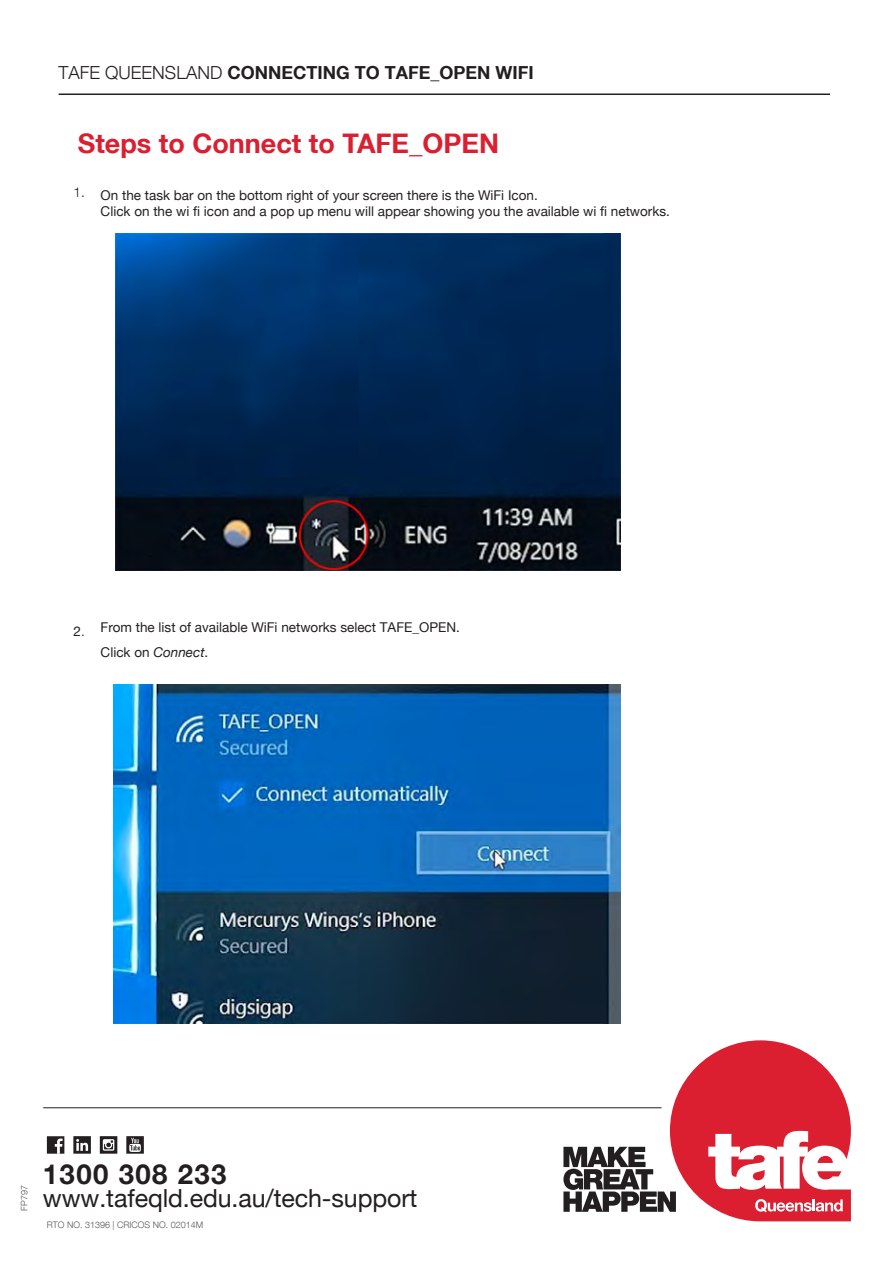
<style>
.page{position:relative;width:893px;height:1263px;background:#fff}
.page>*{position:absolute;margin:0;border:0;box-sizing:border-box;transform-origin:0 0}
.t1{font:700 27.6px "Helvetica Neue";letter-spacing:.05em;color:#231f20}
.t2{font:700 27px "Helvetica Neue LT Com";color:#db1e30}
.t3{font:25.05px "Helvetica Neue";letter-spacing:-.005em;color:#231f20}
.t4{font:700 18px "Helvetica Neue LT Com";color:#231f20}
.t5{font:13.5px/16.2px "Helvetica Neue";color:#231f20}
.t6{font:300 9px "Helvetica Neue LT Com";color:#57585a}
.s1{font-weight:300}
.s2{font-family:"Helvetica Neue LT Com";font-weight:300}
.s3{font-style:italic}
</style>
<div class="page">
<hr style="left:59px;top:94px;width:771px;height:1px;background:#231f20">
<hr style="left:43px;top:1107px;width:637px;height:1px;background:#231f20">
<svg style="left:47px;top:1136px;width:17px;height:18px"></svg>
<svg style="left:73px;top:1136px;width:18px;height:18px"></svg>
<svg style="left:126px;top:1136px;width:18px;height:18px"></svg>
<svg style="left:100px;top:1136px;width:17px;height:18px"></svg>
<svg style="left:563px;top:1040px;width:288px;height:181px"></svg>
<img style="left:116px;top:233px;width:505px;height:337px">
<img style="left:113px;top:685px;width:508px;height:338px">
<p class="t4" style="left:59px;top:61px;width:477px"><span class="s1">TAFE QUEENSLAND</span> CONNECTING TO TAFE_OPEN WIFI</p>
<h2 class="t2" style="left:78px;top:126px;width:423px">Steps to Connect to TAFE_OPEN</h2>
<p class="t5" style="left:101px;top:188px;width:571px;text-indent:-27px"><sup>1.</sup> On the task bar on the bottom right of your screen there is the WiFi Icon.<br>Click on the wi fi icon and a pop up menu will appear showing you the available wi fi networks.</p>
<p class="t5" style="left:101px;top:616px;width:361px;line-height:24.3px;text-indent:-27px">2<span class="s2">.</span> From the list of available WiFi networks select TAFE_OPEN.<br>Click on <span class="s3">Connect</span>.</p>
<p class="t6" style="left:19px;top:1211px;width:27px;rotate:-90deg">FP797</p>
<p class="t1" style="left:43px;top:1152px;width:185px">1300 308 233</p>
<p class="t3" style="left:43px;top:1180px;width:376px">www.tafeqld.edu.au/tech-support</p>
<p class="t6" style="left:47px;top:1219px;width:158px">RTO NO. 31396 | CRICOS NO. 02014M</p>
</div>
